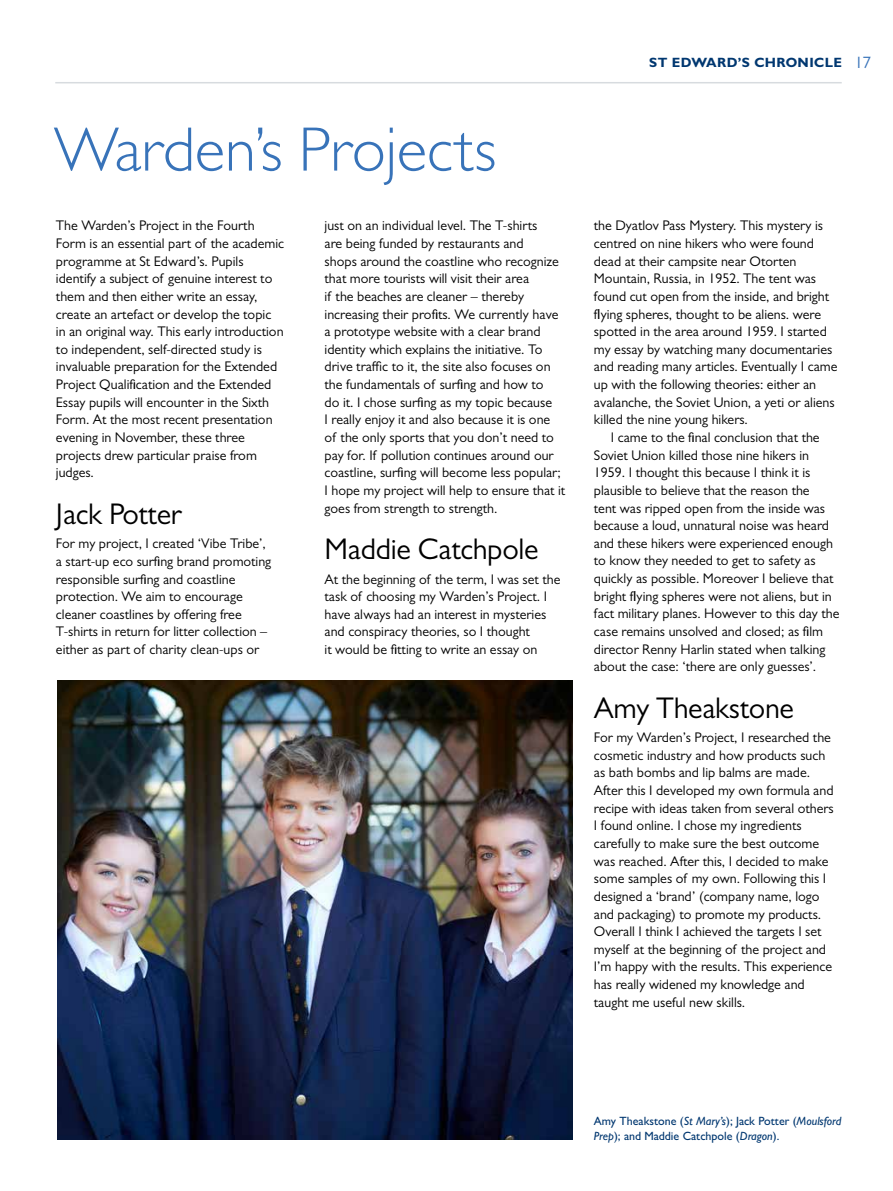
<style>
.page{position:relative;width:893px;height:1191px;background:#fff}
.page>*{position:absolute;margin:0;border:0;box-sizing:border-box;transform-origin:0 0}
.t1{font:300 63px "Gill Sans MT Pro";color:#3873b9}
.t2{font:30px "Gill Sans MT Pro";letter-spacing:-.01em;color:#000}
.t3{font:14.1px/17.7px "Gill Sans MT Pro";color:#000}
.t4{font:700 13.5px "Gill Sans MT Pro";letter-spacing:.025em;color:#003770}
.t5{font:500 12px/15px "Gill Sans MT Pro";color:#003770}
.s1{font-weight:400;font-size:16.5px;color:#3873b9}
.s2{font-style:italic}
</style>
<div class="page">
<hr style="left:55px;top:82px;width:787px;height:1px;background:#d7dbdf">
<img style="left:57px;top:680px;width:516px;height:460px">
<h1 class="t1" style="left:54px;top:111px;width:444px">Warden’s Projects</h1>
<p class="t3" style="left:325px;top:217px;width:242px">just on an individual level. The T-shirts<br>are being funded by restaurants and<br>shops around the coastline who recognize that more tourists will visit their area<br>if the beaches are cleaner – thereby increasing their profits. We currently have a prototype website with a clear brand identity which explains the initiative. To drive traffic to it, the site also focuses on the fundamentals of surfing and how to<br>do it. I chose surfing as my topic because<br>I really enjoy it and also because it is one<br>of the only sports that you don’t need to pay for. If pollution continues around our coastline, surfing will become less popular; I hope my project will help to ensure that it goes from strength to strength.</p>
<h2 class="t2" style="left:325px;top:532px;width:216px">Maddie Catchpole</h2>
<p class="t3" style="left:325px;top:570px;width:237px">At the beginning of the term, I was set the task of choosing my Warden’s Project. I have always had an interest in mysteries and conspiracy theories, so I thought<br>it would be fitting to write an essay on</p>
<p class="t3" style="left:56px;top:217px;width:230px">The Warden’s Project in the Fourth Form is an essential part of the academic programme at St Edward’s. Pupils identify a subject of genuine interest to them and then either write an essay, create an artefact or develop the topic in an original way. This early introduction to independent, self-directed study is invaluable preparation for the Extended Project Qualification and the Extended Essay pupils will encounter in the Sixth Form. At the most recent presentation evening in November, these three projects drew particular praise from judges.</p>
<h2 class="t2" style="left:56px;top:497px;width:127px">Jack Potter</h2>
<p class="t3" style="left:56px;top:534px;width:217px">For my project, I created ‘Vibe Tribe’, a start-up eco surfing brand promoting responsible surfing and coastline protection. We aim to encourage cleaner coastlines by offering free T-shirts in return for litter collection – either as part of charity clean-ups or</p>
<p class="t4" style="left:649px;top:54px;width:223px">ST EDWARD’S CHRONICLE <span class="s1">17</span></p>
<p class="t3" style="left:594px;top:217px;width:245px">the Dyatlov Pass Mystery. This mystery is centred on nine hikers who were found dead at their campsite near Otorten Mountain, Russia, in 1952. The tent was found cut open from the inside, and bright flying spheres, thought to be aliens. were spotted in the area around 1959. I started my essay by watching many documentaries and reading many articles. Eventually I came up with the following theories: either an avalanche, the Soviet Union, a yeti or aliens killed the nine young hikers.</p>
<p class="t3" style="left:594px;top:428px;width:247px;text-indent:17px">I came to the final conclusion that the Soviet Union killed those nine hikers in 1959. I thought this because I think it is plausible to believe that the reason the<br>tent was ripped open from the inside was because a loud, unnatural noise was heard and these hikers were experienced enough to know they needed to get to safety as quickly as possible. Moreover I believe that bright flying spheres were not aliens, but in fact military planes. However to this day the case remains unsolved and closed; as film director Renny Harlin stated when talking about the case: ‘there are only guesses’.</p>
<h2 class="t2" style="left:594px;top:691px;width:202px">Amy Theakstone</h2>
<p class="t3" style="left:594px;top:728px;width:241px">For my Warden’s Project, I researched the cosmetic industry and how products such as bath bombs and lip balms are made.<br>After this I developed my own formula and recipe with ideas taken from several others I found online. I chose my ingredients carefully to make sure the best outcome was reached. After this, I decided to make some samples of my own. Following this I designed a ‘brand’ (company name, logo and packaging) to promote my products.<br>Overall I think I achieved the targets I set myself at the beginning of the project and I’m happy with the results. This experience has really widened my knowledge and taught me useful new skills.</p>
<p class="t5" style="left:594px;top:1113px;width:249px">Amy Theakstone (<span class="s2">St Mary’s</span>); Jack Potter (<span class="s2">Moulsford<br>Prep</span>); and Maddie Catchpole (<span class="s2">Dragon</span>).</p>
</div>
